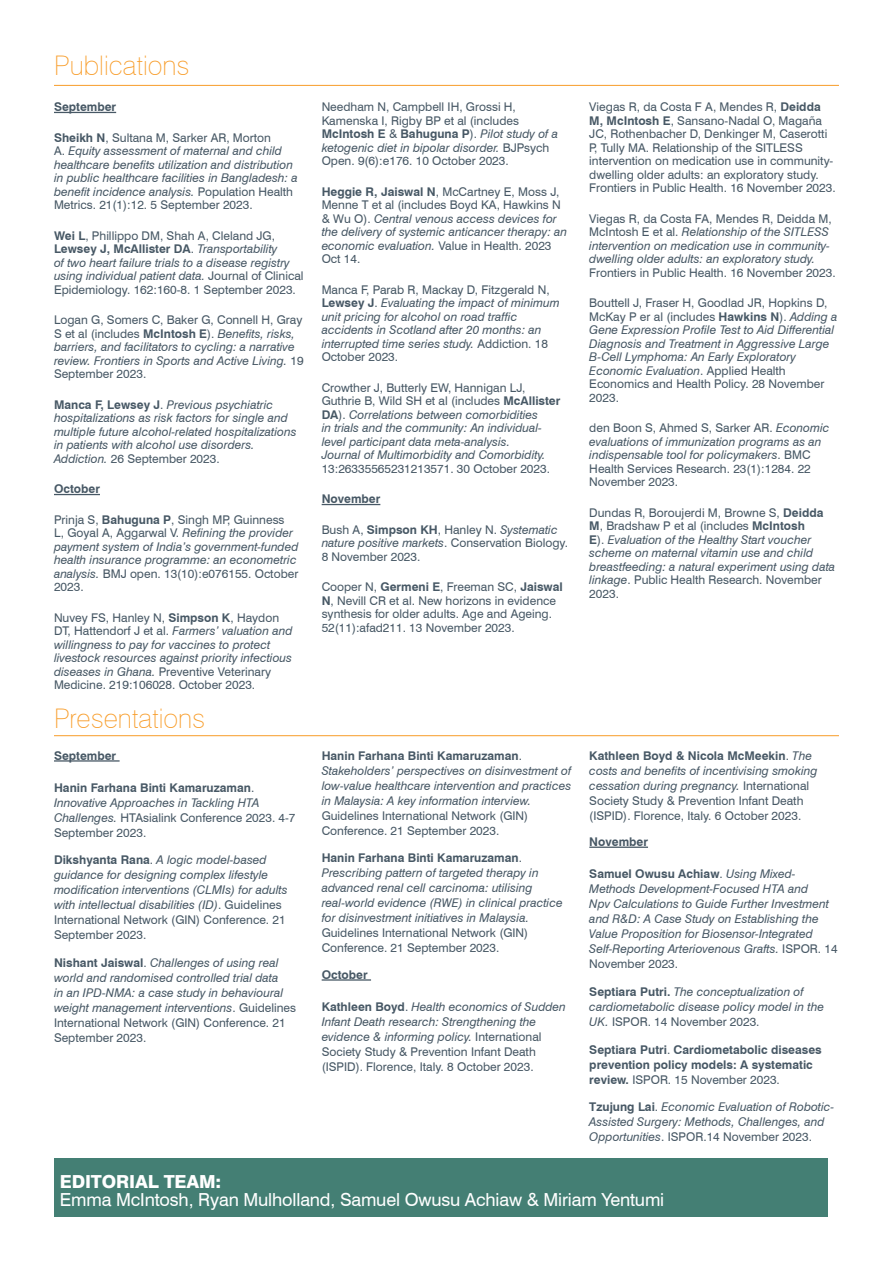
<style>
.page{position:relative;width:893px;height:1263px;background:#fff}
.page>*{position:absolute;margin:0;border:0;box-sizing:border-box;transform-origin:0 0}
.t1{font:100 27px "Swiss 721 BT";color:#f89c28}
.t2{font:18px/18px "Swiss 721 BT";letter-spacing:-.01em;color:#fff}
.t3{font:italic 12px/13.5px "Swiss 721 BT";color:#475865}
.t4{font:12px/13.5px "Swiss 721 BT";color:#475865}
.t5{font:700 12px/15px "Swiss 721 BT";color:#475865}
.s1{font-weight:700;font-style:normal}
.s2{font-style:normal}
.s3{font-weight:700}
.s4{font-style:italic}
.s5{font-weight:400}
.s6{font-weight:800}
</style>
<div class="page">
<hr style="left:54px;top:85px;width:785px;height:1px;background:#f89c28">
<hr style="left:54px;top:735px;width:785px;height:1px;background:#f89c28">
<div style="left:54px;top:1158px;width:773px;height:59px;background:#447f74"></div>
<hr style="left:54px;top:112px;width:62px;height:1px;background:#475865">
<hr style="left:54px;top:494px;width:46px;height:1px;background:#475865">
<hr style="left:322px;top:504px;width:58px;height:1px;background:#475865">
<hr style="left:54px;top:760px;width:66px;height:2px;background:#475865">
<hr style="left:322px;top:979px;width:49px;height:2px;background:#475865">
<hr style="left:589px;top:846px;width:59px;height:2px;background:#475865">
<p class="t1" style="left:54px;top:49px;width:137px">Publications</p>
<p class="t5" style="left:54px;top:99px;width:64px">September</p>
<p class="t3" style="left:54px;top:131px;width:245px"><span class="s1">Sheikh N</span><span class="s2">, Sultana M, Sarker AR, Morton<br>A.</span> Equity assessment of maternal and child healthcare benefits utilization and distribution in public healthcare facilities in Bangladesh: a benefit incidence analysis. <span class="s2">Population Health Metrics. 21(1):12. 5 September 2023.</span></p>
<p class="t4" style="left:54px;top:229px;width:251px"><span class="s3">Wei L</span>, Phillippo DM, Shah A, Cleland JG, <span class="s3">Lewsey J, McAllister DA</span>. <span class="s4">Transportability<br>of two heart failure trials to a disease registry using individual patient data.</span> Journal of Clinical Epidemiology. 162:160-8. 1 September 2023.</p>
<p class="t3" style="left:54px;top:313px;width:251px"><span class="s2">Logan G, Somers C, Baker G, Connell H, Gray S et al (includes</span> <span class="s1">McIntosh E</span><span class="s2">).</span> Benefits, risks, barriers, and facilitators to cycling: a narrative review. Frontiers in Sports and Active Living. <span class="s2">19<br>September 2023.</span></p>
<p class="t3" style="left:54px;top:398px;width:244px"><span class="s1">Manca F, Lewsey J</span><span class="s2">.</span> Previous psychiatric hospitalizations as risk factors for single and multiple future alcohol-related hospitalizations in patients with alcohol use disorders.<br>Addiction. <span class="s2">26 September 2023.</span></p>
<p class="t5" style="left:54px;top:481px;width:47px">October</p>
<p class="t3" style="left:54px;top:513px;width:246px"><span class="s2">Prinja S,</span> <span class="s1">Bahuguna P</span><span class="s2">, Singh MP, Guinness<br>L, Goyal A, Aggarwal V.</span> Refining the provider payment system of India’s government-funded health insurance programme: an econometric analysis. <span class="s2">BMJ open. 13(10):e076155. October 2023.</span></p>
<p class="t3" style="left:54px;top:611px;width:240px"><span class="s2">Nuvey FS, Hanley N,</span> <span class="s1">Simpson K</span><span class="s2">, Haydon DT, Hattendorf J et al.</span> Farmers’ valuation and willingness to pay for vaccines to protect livestock resources against priority infectious diseases in Ghana. <span class="s2">Preventive Veterinary Medicine. 219:106028. October 2023.</span></p>
<p class="t1" style="left:54px;top:702px;width:153px">Presentations</p>
<p class="t5" style="left:54px;top:748px;width:64px">September</p>
<p class="t3" style="left:54px;top:780px;width:243px;line-height:15px"><span class="s1">Hanin Farhana Binti Kamaruzaman</span><span class="s2">.<br></span>Innovative Approaches in Tackling HTA Challenges. <span class="s2">HTAsialink Conference 2023. 4-7<br>September 2023.</span></p>
<p class="t3" style="left:54px;top:852px;width:235px;line-height:15px"><span class="s1">Dikshyanta Rana</span><span class="s2">.</span> A logic model-based guidance for designing complex lifestyle modification interventions (CLMIs) for adults with intellectual disabilities (ID)<span class="s2">. Guidelines International Network (GIN) Conference. 21<br>September 2023.</span></p>
<p class="t3" style="left:54px;top:955px;width:244px;line-height:15px"><span class="s1">Nishant Jaiswal</span><span class="s2">.</span> Challenges of using real world and randomised controlled trial data<br>in an IPD-NMA: a case study in behavioural weight management interventions<span class="s2">. Guidelines International Network (GIN) Conference. 21<br>September 2023.</span></p>
<p class="t4" style="left:322px;top:100px;width:238px">Needham N, Campbell IH, Grossi H, Kamenska I, Rigby BP et al (includes <span class="s3">McIntosh E</span> &amp; <span class="s3">Bahuguna P</span>). <span class="s4">Pilot study of a ketogenic diet in bipolar disorder.</span> BJPsych Open. 9(6):e176. 10 October 2023.</p>
<p class="t3" style="left:322px;top:185px;width:247px"><span class="s1">Heggie R, Jaiswal N</span><span class="s2">, McCartney E, Moss J, Menne T et al (includes Boyd KA, Hawkins N &amp; Wu O).</span> Central venous access devices for the delivery of systemic anticancer therapy: an economic evaluation. <span class="s2">Value in Health. 2023<br>Oct 14.</span></p>
<p class="t3" style="left:322px;top:283px;width:240px"><span class="s2">Manca F, Parab R, Mackay D, Fitzgerald N, </span><span class="s1">Lewsey J</span><span class="s2">.</span> Evaluating the impact of minimum unit pricing for alcohol on road traffic accidents in Scotland after 20 months: an interrupted time series study. <span class="s2">Addiction. 18<br>October 2023.</span></p>
<p class="t3" style="left:322px;top:381px;width:240px"><span class="s2">Crowther J, Butterly EW, Hannigan LJ, Guthrie B, Wild SH et al (includes</span> <span class="s1">McAllister DA</span><span class="s2">).</span> Correlations between comorbidities<br>in trials and the community: An individual&shy;level participant data meta-analysis.<br>Journal of Multimorbidity and Comorbidity.<br><span class="s2">13:26335565231213571. 30 October 2023.</span></p>
<p class="t5" style="left:322px;top:491px;width:60px">November</p>
<p class="t4" style="left:322px;top:523px;width:248px">Bush A, <span class="s3">Simpson KH</span>, Hanley N. <span class="s4">Systematic nature positive markets</span>. Conservation Biology.<br>8 November 2023.</p>
<p class="t4" style="left:322px;top:580px;width:243px">Cooper N, <span class="s3">Germeni E</span>, Freeman SC, <span class="s3">Jaiswal N</span>, Nevill CR et al. New horizons in evidence synthesis for older adults. Age and Ageing.<br>52(11):afad211. 13 November 2023.</p>
<p class="t4" style="left:589px;top:100px;width:248px">Viegas R, da Costa F A, Mendes R, <span class="s3">Deidda M, McIntosh E</span>, Sansano-Nadal O, Magaña JC, Rothenbacher D, Denkinger M, Caserotti P, Tully MA. Relationship of the SITLESS intervention on medication use in community&shy;dwelling older adults: an exploratory study.<br>Frontiers in Public Health. 16 November 2023.</p>
<p class="t3" style="left:589px;top:212px;width:248px"><span class="s2">Viegas R, da Costa FA, Mendes R, Deidda M, McIntosh E et al.</span> Relationship of the SITLESS intervention on medication use in community&shy;dwelling older adults: an exploratory study.<br><span class="s2">Frontiers in Public Health. 16 November 2023.</span></p>
<p class="t3" style="left:589px;top:296px;width:250px"><span class="s2">Bouttell J, Fraser H, Goodlad JR, Hopkins D, McKay P er al (includes</span> <span class="s1">Hawkins N</span><span class="s2">).</span> Adding a Gene Expression Profile Test to Aid Differential Diagnosis and Treatment in Aggressive Large B-Cell Lymphoma: An Early Exploratory Economic Evaluation<span class="s2">. Applied Health Economics and Health Policy. 28 November 2023.</span></p>
<p class="t4" style="left:589px;top:421px;width:242px">den Boon S, Ahmed S, Sarker AR. <span class="s4">Economic evaluations of immunization programs as an indispensable tool for policymakers</span>. BMC Health Services Research. 23(1):1284. 22<br>November 2023.</p>
<p class="t3" style="left:589px;top:506px;width:247px"><span class="s2">Dundas R, Boroujerdi M, Browne S,</span> <span class="s1">Deidda M</span><span class="s2">, Bradshaw P et al (includes</span> <span class="s1">McIntosh<br>E</span><span class="s2">).</span> Evaluation of the Healthy Start voucher scheme on maternal vitamin use and child breastfeeding: a natural experiment using data linkage<span class="s2">. Public Health Research. November 2023.</span></p>
<p class="t3" style="left:322px;top:748px;width:251px;line-height:15px"><span class="s1">Hanin Farhana Binti Kamaruzaman</span><span class="s2">.<br></span>Stakeholders’ perspectives on disinvestment of low-value healthcare intervention and practices in Malaysia: A key information interview.<br><span class="s2">Guidelines International Network (GIN)<br>Conference. 21 September 2023.</span></p>
<p class="t3" style="left:322px;top:850px;width:243px;line-height:15px"><span class="s1">Hanin Farhana Binti Kamaruzaman</span><span class="s2">.<br></span>Prescribing pattern of targeted therapy in advanced renal cell carcinoma: utilising real-world evidence (RWE) in clinical practice for disinvestment initiatives in Malaysia.<br><span class="s2">Guidelines International Network (GIN)<br>Conference. 21 September 2023.</span></p>
<p class="t5" style="left:322px;top:967px;width:47px">October</p>
<p class="t4" style="left:322px;top:999px;width:246px;line-height:15px"><span class="s3">Kathleen Boyd</span>. <span class="s4">Health economics of Sudden Infant Death research: Strengthening the evidence &amp; informing policy.</span> International Society Study &amp; Prevention Infant Death (ISPID). Florence, Italy. 8 October 2023.</p>
<p class="t4" style="left:589px;top:748px;width:230px;line-height:15px"><span class="s3">Kathleen Boyd &amp; Nicola McMeekin</span>. <span class="s4">The costs and benefits of incentivising smoking cessation during pregnancy.</span> International Society Study &amp; Prevention Infant Death (ISPID). Florence, Italy. 6 October 2023.</p>
<p class="t5" style="left:589px;top:834px;width:60px">November</p>
<p class="t3" style="left:589px;top:866px;width:250px;line-height:15px"><span class="s1">Samuel Owusu Achiaw</span><span class="s2">.</span> Using Mixed-Methods Development-Focused HTA and<br>Npv Calculations to Guide Further Investment and R&amp;D: A Case Study on Establishing the Value Proposition for Biosensor-Integrated Self-Reporting Arteriovenous Grafts. <span class="s2">ISPOR. 14<br>November 2023.</span></p>
<p class="t3" style="left:589px;top:984px;width:236px;line-height:15px"><span class="s1">Septiara Putri.</span> The conceptualization of cardiometabolic disease policy model in the<br>UK. <span class="s2">ISPOR. 14 November 2023.</span></p>
<p class="t5" style="left:589px;top:1042px;width:234px">Septiara Putri<span class="s5">.</span> Cardiometabolic diseases prevention policy models: A systematic review. <span class="s5">ISPOR. 15 November 2023.</span></p>
<p class="t3" style="left:589px;top:1099px;width:246px;line-height:15px"><span class="s1">Tzujung Lai</span><span class="s2">.</span> Economic Evaluation of Robotic-<br>Assisted Surgery: Methods, Challenges, and<br>Opportunities<span class="s2">. ISPOR.14 November 2023.</span></p>
<p class="t2" style="left:60px;top:1172px;width:606px"><span class="s6">EDITORIAL TEAM:<br></span>Emma McIntosh, Ryan Mulholland, Samuel Owusu Achiaw &amp; Miriam Yentumi</p>
</div>
